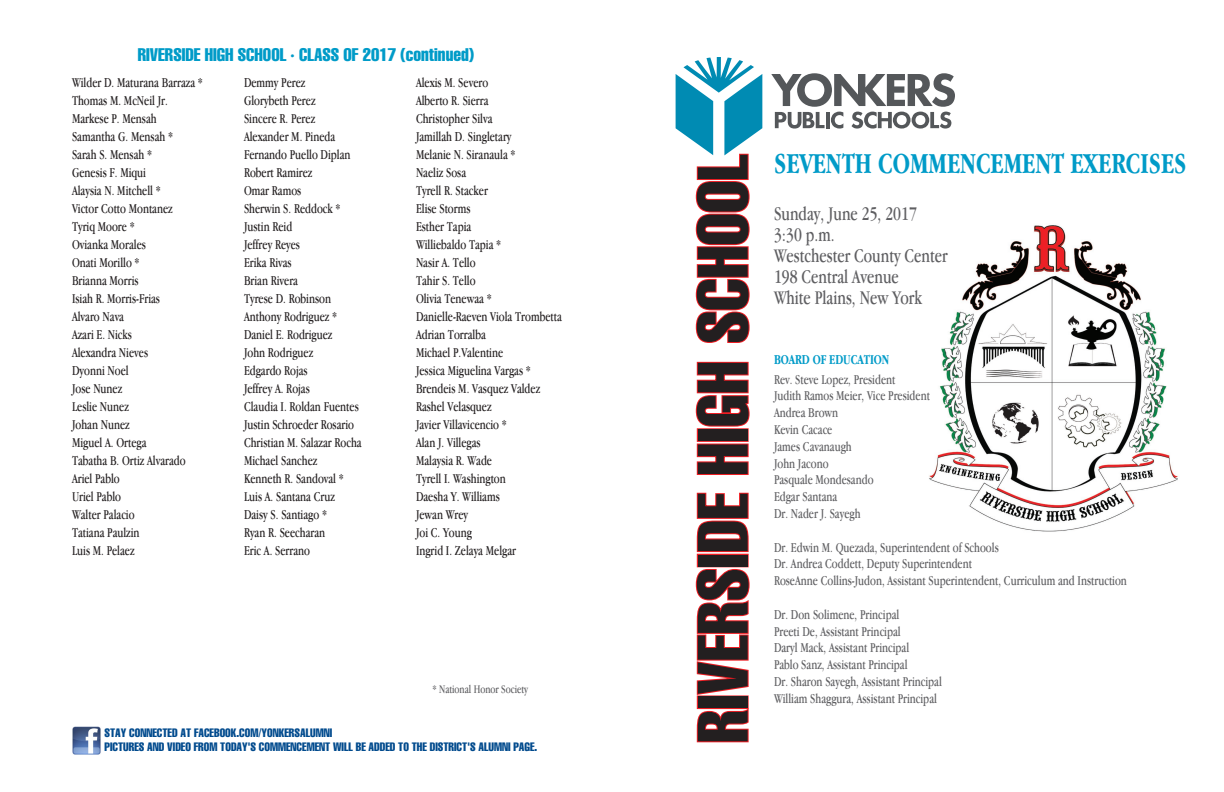
<style>
.page{position:relative;width:1224px;height:792px;background:#fff}
.page>*{position:absolute;margin:0;border:0;box-sizing:border-box;transform-origin:0 0}
.School{font:70px "Corporate Compressed";letter-spacing:.01em;color:#231f20}
.Commencem{font:700 30px "Garamand Condensed SW";color:#009bc8}
.place{font:20px "Garamand Condensed SW";color:#5f5f62}
.School-2{font:18px "Corporate Compressed";color:#009bc8}
.Names{font:14px "Garamand Condensed SW";color:#231f20}
.board{font:14px/16.8px "Garamand Condensed SW";color:#5f5f62}
.Sub-Head{font:700 14px "Garamand Condensed SW";color:#009bc8}
.School-3{font:12px "Corporate Compressed";color:#004a8d}
.Names-2{font:12px "Garamand Condensed SW";color:#5f5f62}
</style>
<div class="page">
<img style="left:929px;top:225px;width:249px;height:307px">
<svg style="left:696px;top:706px;width:53px;height:37px"></svg>
<div style="left:697px;top:695px;width:52px;height:14px;border:2px solid #ee1d23"></div>
<svg style="left:695px;top:569px;width:55px;height:127px"></svg>
<div style="left:697px;top:554px;width:52px;height:13px;border:2px solid #ee1d23"></div>
<svg style="left:696px;top:492px;width:53px;height:61px"></svg>
<svg style="left:696px;top:443px;width:53px;height:32px"></svg>
<div style="left:697px;top:428px;width:52px;height:14px;border:2px solid #ee1d23"></div>
<svg style="left:695px;top:361px;width:55px;height:66px"></svg>
<img style="left:72px;top:727px;width:29px;height:28px">
<svg style="left:771px;top:73px;width:184px;height:56px"></svg>
<svg style="left:676px;top:57px;width:86px;height:286px"></svg>
<p class="School-2" style="left:138px;top:43px;width:338px">RIVERSIDE HIGH SCHOOL · CLASS OF 2017 (continued)</p>
<p class="Names" style="left:72px;top:74px;width:132px">Wilder D. Maturana Barraza *</p>
<p class="Names" style="left:72px;top:92px;width:97px">Thomas M. McNeil Jr.</p>
<p class="Names" style="left:72px;top:110px;width:86px">Markese P. Mensah</p>
<p class="Names" style="left:72px;top:128px;width:103px">Samantha G. Mensah *</p>
<p class="Names" style="left:72px;top:146px;width:82px">Sarah S. Mensah *</p>
<p class="Names" style="left:72px;top:164px;width:76px">Genesis F. Miqui</p>
<p class="Names" style="left:72px;top:182px;width:90px">Alaysia N. Mitchell *</p>
<p class="Names" style="left:72px;top:200px;width:102px">Victor Cotto Montanez</p>
<p class="Names" style="left:72px;top:218px;width:64px">Tyriq Moore *</p>
<p class="Names" style="left:72px;top:236px;width:75px">Ovianka Morales</p>
<p class="Names" style="left:72px;top:254px;width:69px">Onati Morillo *</p>
<p class="Names" style="left:72px;top:272px;width:68px">Brianna Morris</p>
<p class="Names" style="left:72px;top:290px;width:90px">Isiah R. Morris-Frias</p>
<p class="Names" style="left:72px;top:308px;width:54px">Alvaro Nava</p>
<p class="Names" style="left:72px;top:326px;width:62px">Azari E. Nicks</p>
<p class="Names" style="left:72px;top:344px;width:78px">Alexandra Nieves</p>
<p class="Names" style="left:72px;top:362px;width:58px">Dyonni Noel</p>
<p class="Names" style="left:72px;top:380px;width:52px">Jose Nunez</p>
<p class="Names" style="left:72px;top:398px;width:58px">Leslie Nunez</p>
<p class="Names" style="left:72px;top:416px;width:59px">Johan Nunez</p>
<p class="Names" style="left:72px;top:434px;width:76px">Miguel A. Ortega</p>
<p class="Names" style="left:72px;top:452px;width:115px">Tabatha B. Ortiz Alvarado</p>
<p class="Names" style="left:72px;top:470px;width:49px">Ariel Pablo</p>
<p class="Names" style="left:72px;top:488px;width:51px">Uriel Pablo</p>
<p class="Names" style="left:72px;top:506px;width:64px">Walter Palacio</p>
<p class="Names" style="left:72px;top:524px;width:69px">Tatiana Paulzin</p>
<p class="Names" style="left:72px;top:542px;width:64px">Luis M. Pelaez</p>
<p class="Names" style="left:244px;top:74px;width:63px">Demmy Perez</p>
<p class="Names" style="left:244px;top:92px;width:73px">Glorybeth Perez</p>
<p class="Names" style="left:244px;top:110px;width:73px">Sincere R. Perez</p>
<p class="Names" style="left:244px;top:128px;width:93px">Alexander M. Pineda</p>
<p class="Names" style="left:244px;top:146px;width:108px">Fernando Puello Diplan</p>
<p class="Names" style="left:244px;top:164px;width:70px">Robert Ramirez</p>
<p class="Names" style="left:244px;top:182px;width:59px">Omar Ramos</p>
<p class="Names" style="left:244px;top:200px;width:98px">Sherwin S. Reddock *</p>
<p class="Names" style="left:244px;top:218px;width:50px">Justin Reid</p>
<p class="Names" style="left:244px;top:236px;width:58px">Jeffrey Reyes</p>
<p class="Names" style="left:244px;top:254px;width:49px">Erika Rivas</p>
<p class="Names" style="left:244px;top:272px;width:56px">Brian Rivera</p>
<p class="Names" style="left:244px;top:290px;width:89px">Tyrese D. Robinson</p>
<p class="Names" style="left:244px;top:308px;width:95px">Anthony Rodriguez *</p>
<p class="Names" style="left:244px;top:326px;width:90px">Daniel E. Rodriguez</p>
<p class="Names" style="left:244px;top:344px;width:71px">John Rodriguez</p>
<p class="Names" style="left:244px;top:362px;width:65px">Edgardo Rojas</p>
<p class="Names" style="left:244px;top:380px;width:67px">Jeffrey A. Rojas</p>
<p class="Names" style="left:244px;top:398px;width:116px">Claudia I. Roldan Fuentes</p>
<p class="Names" style="left:244px;top:416px;width:112px">Justin Schroeder Rosario</p>
<p class="Names" style="left:244px;top:434px;width:119px">Christian M. Salazar Rocha</p>
<p class="Names" style="left:244px;top:452px;width:75px">Michael Sanchez</p>
<p class="Names" style="left:244px;top:470px;width:101px">Kenneth R. Sandoval *</p>
<p class="Names" style="left:244px;top:488px;width:93px">Luis A. Santana Cruz</p>
<p class="Names" style="left:244px;top:506px;width:85px">Daisy S. Santiago *</p>
<p class="Names" style="left:244px;top:524px;width:83px">Ryan R. Seecharan</p>
<p class="Names" style="left:244px;top:542px;width:68px">Eric A. Serrano</p>
<p class="Names" style="left:416px;top:74px;width:74px">Alexis M. Severo</p>
<p class="Names" style="left:416px;top:92px;width:74px">Alberto R. Sierra</p>
<p class="Names" style="left:416px;top:110px;width:78px">Christopher Silva</p>
<p class="Names" style="left:416px;top:128px;width:97px">Jamillah D. Singletary</p>
<p class="Names" style="left:416px;top:146px;width:101px">Melanie N. Siranaula *</p>
<p class="Names" style="left:416px;top:164px;width:52px">Naeliz Sosa</p>
<p class="Names" style="left:416px;top:182px;width:73px">Tyrell R. Stacker</p>
<p class="Names" style="left:416px;top:200px;width:56px">Elise Storms</p>
<p class="Names" style="left:416px;top:218px;width:57px">Esther Tapia</p>
<p class="Names" style="left:416px;top:236px;width:87px">Williebaldo Tapia *</p>
<p class="Names" style="left:416px;top:254px;width:61px">Nasir A. Tello</p>
<p class="Names" style="left:416px;top:272px;width:61px">Tahir S. Tello</p>
<p class="Names" style="left:416px;top:290px;width:77px">Olivia Tenewaa *</p>
<p class="Names" style="left:416px;top:308px;width:147px">Danielle-Raeven Viola Trombetta</p>
<p class="Names" style="left:416px;top:326px;width:71px">Adrian Torralba</p>
<p class="Names" style="left:416px;top:344px;width:89px">Michael P.Valentine</p>
<p class="Names" style="left:416px;top:362px;width:117px">Jessica Miguelina Vargas *</p>
<p class="Names" style="left:416px;top:380px;width:126px">Brendeis M. Vasquez Valdez</p>
<p class="Names" style="left:416px;top:398px;width:77px">Rashel Velasquez</p>
<p class="Names" style="left:416px;top:416px;width:92px">Javier Villavicencio *</p>
<p class="Names" style="left:416px;top:434px;width:66px">Alan J. Villegas</p>
<p class="Names" style="left:416px;top:452px;width:78px">Malaysia R. Wade</p>
<p class="Names" style="left:416px;top:470px;width:91px">Tyrell I. Washington</p>
<p class="Names" style="left:416px;top:488px;width:85px">Daesha Y. Williams</p>
<p class="Names" style="left:416px;top:506px;width:54px">Jewan Wrey</p>
<p class="Names" style="left:416px;top:524px;width:57px">Joi C. Young</p>
<p class="Names" style="left:416px;top:542px;width:102px">Ingrid I. Zelaya Melgar</p>
<p class="Names-2" style="left:432px;top:682px;width:97px">* National Honor Society</p>
<p class="School-3" style="left:104px;top:725px;width:229px">STAY CONNECTED AT FACEBOOK.COM/YONKERSALUMNI</p>
<p class="School-3" style="left:104px;top:739px;width:434px">PICTURES AND VIDEO FROM TODAY'S COMMENCEMENT WILL BE ADDED TO THE DISTRICT'S ALUMNI PAGE.</p>
<p class="School" style="left:678px;top:743px;width:590px;rotate:-90deg">RIVERSIDE HIGH SCHOOL</p>
<p class="Commencem" style="left:774px;top:143px;width:414px">SEVENTH COMMENCEMENT EXERCISES</p>
<p class="place" style="left:774px;top:201px;width:144px">Sunday, June 25, 2017</p>
<p class="place" style="left:774px;top:222px;width:62px">3:30 p.m.</p>
<p class="place" style="left:774px;top:243px;width:175px">Westchester County Center</p>
<p class="place" style="left:774px;top:264px;width:126px">198 Central Avenue</p>
<p class="place" style="left:774px;top:285px;width:150px">White Plains, New York</p>
<p class="Sub-Head" style="left:774px;top:350px;width:117px">BOARD OF EDUCATION</p>
<p class="board" style="left:774px;top:370px;width:123px">Rev. Steve Lopez, President</p>
<p class="board" style="left:774px;top:387px;width:157px">Judith Ramos Meier, Vice President</p>
<p class="board" style="left:774px;top:404px;width:66px">Andrea Brown<br>Kevin Cacace</p>
<p class="board" style="left:774px;top:438px;width:79px">James Cavanaugh</p>
<p class="board" style="left:774px;top:454px;width:56px">John Jacono</p>
<p class="board" style="left:774px;top:471px;width:101px">Pasquale Mondesando</p>
<p class="board" style="left:774px;top:488px;width:65px">Edgar Santana</p>
<p class="board" style="left:774px;top:505px;width:88px">Dr. Nader J. Sayegh</p>
<p class="board" style="left:774px;top:538px;width:226px">Dr. Edwin M. Quezada, Superintendent of Schools</p>
<p class="board" style="left:774px;top:555px;width:200px">Dr. Andrea Coddett, Deputy Superintendent</p>
<p class="board" style="left:774px;top:572px;width:354px">RoseAnne Collins-Judon, Assistant Superintendent, Curriculum and Instruction</p>
<p class="board" style="left:774px;top:606px;width:127px">Dr. Don Solimene, Principal</p>
<p class="board" style="left:774px;top:622px;width:128px">Preeti De, Assistant Principal</p>
<p class="board" style="left:774px;top:639px;width:137px">Daryl Mack, Assistant Principal</p>
<p class="board" style="left:774px;top:656px;width:135px">Pablo Sanz, Assistant Principal</p>
<p class="board" style="left:774px;top:673px;width:169px">Dr. Sharon Sayegh, Assistant Principal</p>
<p class="board" style="left:774px;top:690px;width:164px">William Shaggura, Assistant Principal</p>
</div>
